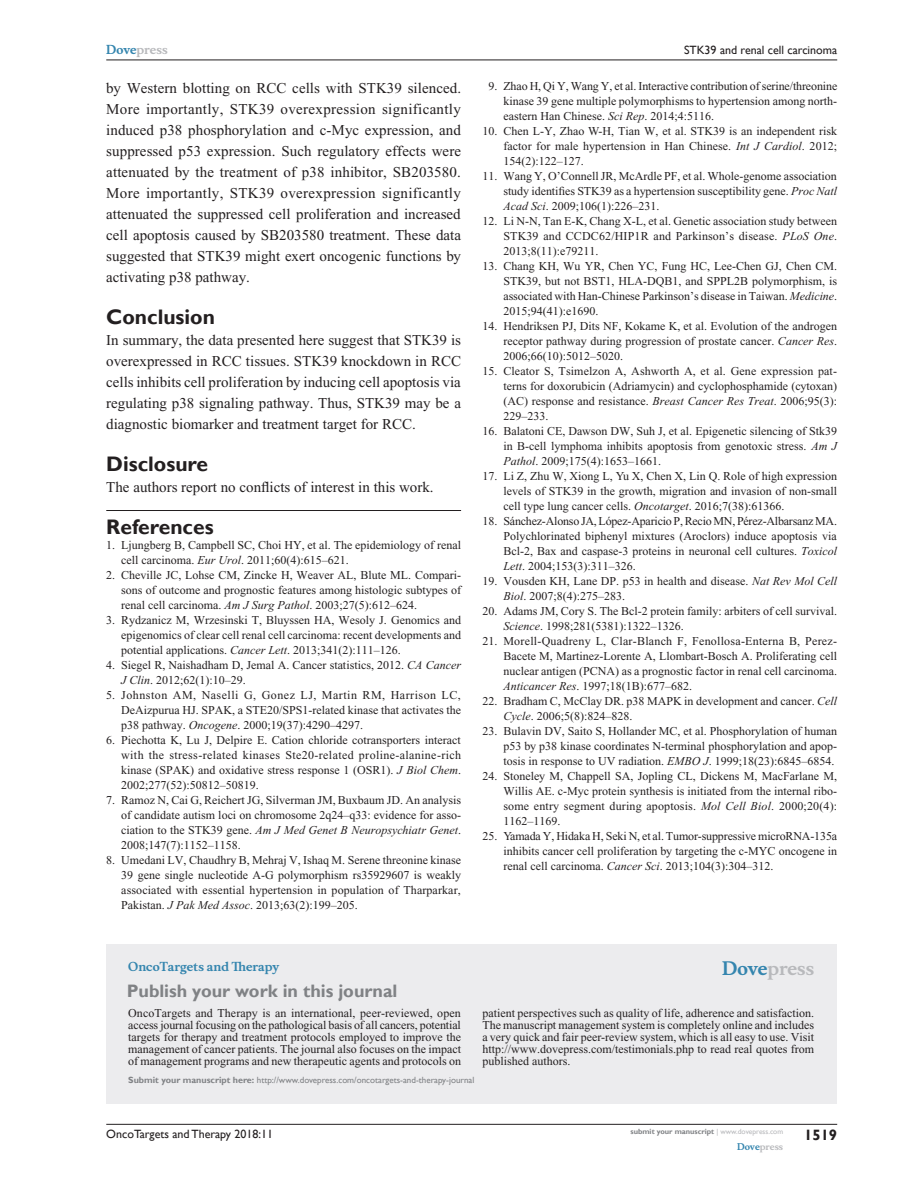
<style>
.page{position:relative;width:918px;height:1188px;background:#fff}
.page>*{position:absolute;margin:0;border:0;box-sizing:border-box;transform-origin:0 0}
.RefH{font:700 21px "Gill Sans";color:#231f20}
.PromBx-H1{font:700 18px "Gill Sans";color:#808285}
.PromBx-Brand{font:700 18px "Musee";color:#b8b9bc}
.Tx{font:15px/21px "Times New Roman";color:#231f20;text-align:justify}
.TxF{font:15px/21px "Times New Roman";color:#231f20;text-align:justify}
.t1{font:700 15px "Gill Sans";color:#231f20}
.RefNL2{font:12px/15px "Times New Roman";color:#231f20;text-align:justify}
.RefNL1{font:12px/15px "Times New Roman";color:#231f20;text-align:justify}
.PromBx-Tx{font:12px/12px "Times New Roman";color:#231f20;text-align:justify}
.t2{font:12px "Gill Sans";color:#231f20}
.PromBx-JrnlName{font:700 12px "Musee";color:#3485ae}
.t3{font:700 12px "Musee";color:#b8b9bc}
.PromBx-SubmitMssWebA{font:9px "Gill Sans";color:#808285}
.t4{font:700 9px "Musee";color:#b8b9bc}
.t5{font:700 7.5px "Gill Sans";color:#808285}
.s1{color:#3485ae}
.s2{font-style:italic}
.s3{font-weight:700}
.s4{font-weight:400;color:#b8b9bc}
</style>
<div class="page">
<div style="left:106px;top:944px;width:731px;height:159px;background:#ececee"></div>
<hr style="left:106px;top:1124px;width:731px;height:1px;background:#231f20">
<hr style="left:106px;top:60px;width:731px;height:1px;background:#231f20">
<hr style="left:106px;top:510px;width:355px;height:1px;background:#231f20">
<p class="t3" style="left:106px;top:43px;width:63px"><span class="s1">Dove</span>press</p>
<p class="t2" style="left:684px;top:43px;width:155px">STK39 and renal cell carcinoma</p>
<p class="Tx" style="left:106px;top:77px;width:356px">by Western blotting on RCC cells with STK39 silenced.<br>More importantly, STK39 overexpression significantly induced p38 phosphorylation and c-Myc expression, and suppressed p53 expression. Such regulatory effects were attenuated by the treatment of p38 inhibitor, SB203580.<br>More importantly, STK39 overexpression significantly attenuated the suppressed cell proliferation and increased cell apoptosis caused by SB203580 treatment. These data suggested that STK39 might exert oncogenic functions by activating p38 pathway.</p>
<h1 class="RefH" style="left:106px;top:304px;width:110px">Conclusion</h1>
<p class="TxF" style="left:106px;top:329px;width:356px">In summary, the data presented here suggest that STK39 is overexpressed in RCC tissues. STK39 knockdown in RCC cells inhibits cell proliferation by inducing cell apoptosis via regulating p38 signaling pathway. Thus, STK39 may be a diagnostic biomarker and treatment target for RCC.</p>
<h1 class="RefH" style="left:106px;top:451px;width:103px">Disclosure</h1>
<p class="TxF" style="left:106px;top:476px;width:329px">The authors report no conflicts of interest in this work.</p>
<p class="RefH" style="left:106px;top:514px;width:109px">References</p>
<p class="RefNL1" style="left:121px;top:537px;width:341px;text-indent:-15px">1. Ljungberg B, Campbell SC, Choi HY, et al. The epidemiology of renal cell carcinoma. <span class="s2">Eur Urol</span>. 2011;60(4):615–621.</p>
<p class="RefNL1" style="left:121px;top:567px;width:341px;text-indent:-15px">2. Cheville JC, Lohse CM, Zincke H, Weaver AL, Blute ML. Compari&shy;sons of outcome and prognostic features among histologic subtypes of renal cell carcinoma. <span class="s2">Am J Surg Pathol</span>. 2003;27(5):612–624.</p>
<p class="RefNL1" style="left:121px;top:612px;width:341px;text-indent:-15px">3. Rydzanicz M, Wrzesinski T, Bluyssen HA, Wesoly J. Genomics and epigenomics of clear cell renal cell carcinoma: recent developments and potential applications. <span class="s2">Cancer Lett</span>. 2013;341(2):111–126.</p>
<p class="RefNL1" style="left:121px;top:657px;width:341px;text-indent:-15px">4. Siegel R, Naishadham D, Jemal A. Cancer statistics, 2012. <span class="s2">CA Cancer<br>J Clin</span>. 2012;62(1):10–29.</p>
<p class="RefNL1" style="left:121px;top:687px;width:341px;text-indent:-15px">5. Johnston AM, Naselli G, Gonez LJ, Martin RM, Harrison LC, DeAizpurua HJ. SPAK, a STE20/SPS1-related kinase that activates the p38 pathway. <span class="s2">Oncogene</span>. 2000;19(37):4290–4297.</p>
<p class="RefNL1" style="left:121px;top:732px;width:341px;text-indent:-15px">6. Piechotta K, Lu J, Delpire E. Cation chloride cotransporters interact with the stress-related kinases Ste20-related proline-alanine-rich kinase (SPAK) and oxidative stress response 1 (OSR1). <span class="s2">J Biol Chem</span>.<br>2002;277(52):50812–50819.</p>
<p class="RefNL1" style="left:121px;top:792px;width:341px;text-indent:-15px">7. Ramoz N, Cai G, Reichert JG, Silverman JM, Buxbaum JD. An analysis of candidate autism loci on chromosome 2q24–q33: evidence for asso&shy;ciation to the STK39 gene. <span class="s2">Am J Med Genet B Neuropsychiatr Genet</span>.<br>2008;147(7):1152–1158.</p>
<p class="RefNL1" style="left:121px;top:852px;width:341px;text-indent:-15px">8. Umedani LV, Chaudhry B, Mehraj V, Ishaq M. Serene threonine kinase 39 gene single nucleotide A-G polymorphism rs35929607 is weakly associated with essential hypertension in population of Tharparkar, Pakistan. <span class="s2">J Pak Med Assoc</span>. 2013;63(2):199–205.</p>
<p class="RefNL2" style="left:503px;top:79px;width:335px;text-indent:-15px">9. Zhao H, Qi Y, Wang Y, et al. Interactive contribution of serine/threonine kinase 39 gene multiple polymorphisms to hypertension among north&shy;eastern Han Chinese. <span class="s2">Sci Rep</span>. 2014;4:5116.</p>
<p class="RefNL2" style="left:503px;top:124px;width:335px;text-indent:-21px">10. Chen L-Y, Zhao W-H, Tian W, et al. STK39 is an independent risk factor for male hypertension in Han Chinese. <span class="s2">Int J Cardiol</span>. 2012; 154(2):122–127.</p>
<p class="RefNL2" style="left:503px;top:169px;width:335px;text-indent:-21px">11. Wang Y, O’Connell JR, McArdle PF, et al. Whole-genome association study identifies STK39 as a hypertension susceptibility gene. <span class="s2">Proc Natl Acad Sci</span>. 2009;106(1):226–231.</p>
<p class="RefNL2" style="left:503px;top:214px;width:335px;text-indent:-21px">12. Li N-N, Tan E-K, Chang X-L, et al. Genetic association study between STK39 and CCDC62/HIP1R and Parkinson’s disease. <span class="s2">PLoS One</span>.<br>2013;8(11):e79211.</p>
<p class="RefNL2" style="left:503px;top:259px;width:335px;text-indent:-21px">13. Chang KH, Wu YR, Chen YC, Fung HC, Lee-Chen GJ, Chen CM.<br>STK39, but not BST1, HLA-DQB1, and SPPL2B polymorphism, is associated with Han-Chinese Parkinson’s disease in Taiwan. <span class="s2">Medicine</span>.<br>2015;94(41):e1690.</p>
<p class="RefNL2" style="left:503px;top:319px;width:335px;text-indent:-21px">14. Hendriksen PJ, Dits NF, Kokame K, et al. Evolution of the androgen receptor pathway during progression of prostate cancer. <span class="s2">Cancer Res</span>.<br>2006;66(10):5012–5020.</p>
<p class="RefNL2" style="left:503px;top:364px;width:335px;text-indent:-21px">15. Cleator S, Tsimelzon A, Ashworth A, et al. Gene expression pat&shy;terns for doxorubicin (Adriamycin) and cyclophosphamide (cytoxan) (AC) response and resistance. <span class="s2">Breast Cancer Res Treat</span>. 2006;95(3):<br>229–233.</p>
<p class="RefNL2" style="left:503px;top:424px;width:335px;text-indent:-21px">16. Balatoni CE, Dawson DW, Suh J, et al. Epigenetic silencing of Stk39 in B-cell lymphoma inhibits apoptosis from genotoxic stress. <span class="s2">Am J Pathol</span>. 2009;175(4):1653–1661.</p>
<p class="RefNL2" style="left:503px;top:469px;width:335px;text-indent:-21px">17. Li Z, Zhu W, Xiong L, Yu X, Chen X, Lin Q. Role of high expression levels of STK39 in the growth, migration and invasion of non-small cell type lung cancer cells. <span class="s2">Oncotarget</span>. 2016;7(38):61366.</p>
<p class="RefNL2" style="left:503px;top:514px;width:335px;text-indent:-21px">18. Sánchez-Alonso JA, López-Aparicio P, Recio MN, Pérez-Albarsanz MA.<br>Polychlorinated biphenyl mixtures (Aroclors) induce apoptosis via Bcl-2, Bax and caspase-3 proteins in neuronal cell cultures. <span class="s2">Toxicol Lett</span>. 2004;153(3):311–326.</p>
<p class="RefNL2" style="left:503px;top:574px;width:335px;text-indent:-21px">19. Vousden KH, Lane DP. p53 in health and disease. <span class="s2">Nat Rev Mol Cell<br>Biol</span>. 2007;8(4):275–283.</p>
<p class="RefNL2" style="left:503px;top:604px;width:335px;text-indent:-21px">20. Adams JM, Cory S. The Bcl-2 protein family: arbiters of cell survival.<br><span class="s2">Science</span>. 1998;281(5381):1322–1326.</p>
<p class="RefNL2" style="left:503px;top:634px;width:335px;text-indent:-21px">21. Morell-Quadreny L, Clar-Blanch F, Fenollosa-Enterna B, Perez-Bacete M, Martinez-Lorente A, Llombart-Bosch A. Proliferating cell nuclear antigen (PCNA) as a prognostic factor in renal cell carcinoma.<br><span class="s2">Anticancer Res</span>. 1997;18(1B):677–682.</p>
<p class="RefNL2" style="left:503px;top:694px;width:335px;text-indent:-21px">22. Bradham C, McClay DR. p38 MAPK in development and cancer. <span class="s2">Cell<br>Cycle</span>. 2006;5(8):824–828.</p>
<p class="RefNL2" style="left:503px;top:724px;width:335px;text-indent:-21px">23. Bulavin DV, Saito S, Hollander MC, et al. Phosphorylation of human p53 by p38 kinase coordinates N-terminal phosphorylation and apop&shy;tosis in response to UV radiation. <span class="s2">EMBO J</span>. 1999;18(23):6845–6854.</p>
<p class="RefNL2" style="left:503px;top:769px;width:335px;text-indent:-21px">24. Stoneley M, Chappell SA, Jopling CL, Dickens M, MacFarlane M, Willis AE. c-Myc protein synthesis is initiated from the internal ribo&shy;some entry segment during apoptosis. <span class="s2">Mol Cell Biol</span>. 2000;20(4):<br>1162–1169.</p>
<p class="RefNL2" style="left:503px;top:829px;width:335px;text-indent:-21px">25. Yamada Y, Hidaka H, Seki N, et al. Tumor-suppressive microRNA-135a inhibits cancer cell proliferation by targeting the c-MYC oncogene in renal cell carcinoma. <span class="s2">Cancer Sci</span>. 2013;104(3):304–312.</p>
<p class="PromBx-JrnlName" style="left:128px;top:959px;width:152px">OncoTargets and Therapy</p>
<p class="PromBx-H1" style="left:127px;top:980px;width:272px">Publish your work in this journal</p>
<p class="PromBx-Brand" style="left:722px;top:958px;width:94px"><span class="s1">Dove</span>press</p>
<p class="PromBx-Tx" style="left:128px;top:1007px;width:334px">OncoTargets and Therapy is an international, peer-reviewed, open access journal focusing on the pathological basis of all cancers, potential targets for therapy and treatment protocols employed to improve the management of cancer patients. The journal also focuses on the impact of management programs and new therapeutic agents and protocols on</p>
<p class="PromBx-Tx" style="left:482px;top:1007px;width:333px">patient perspectives such as quality of life, adherence and satisfaction.<br>The manuscript management system is completely online and includes a very quick and fair peer-review system, which is all easy to use. Visit http://www.dovepress.com/testimonials.php to read real quotes from published authors.</p>
<p class="PromBx-SubmitMssWebA" style="left:128px;top:1075px;width:348px"><span class="s3">Submit your manuscript here:</span> http://www.dovepress.com/oncotargets-and-therapy-journal</p>
<p class="t2" style="left:106px;top:1127px;width:168px">OncoTargets and Therapy 2018:11</p>
<p class="t5" style="left:631px;top:1127px;width:154px">submit your manuscript <span class="s4">| www.dovepress.com</span></p>
<p class="t4" style="left:737px;top:1141px;width:48px"><span class="s1">Dove</span>press</p>
<p class="t1" style="left:804px;top:1126px;width:35px">1519</p>
</div>
